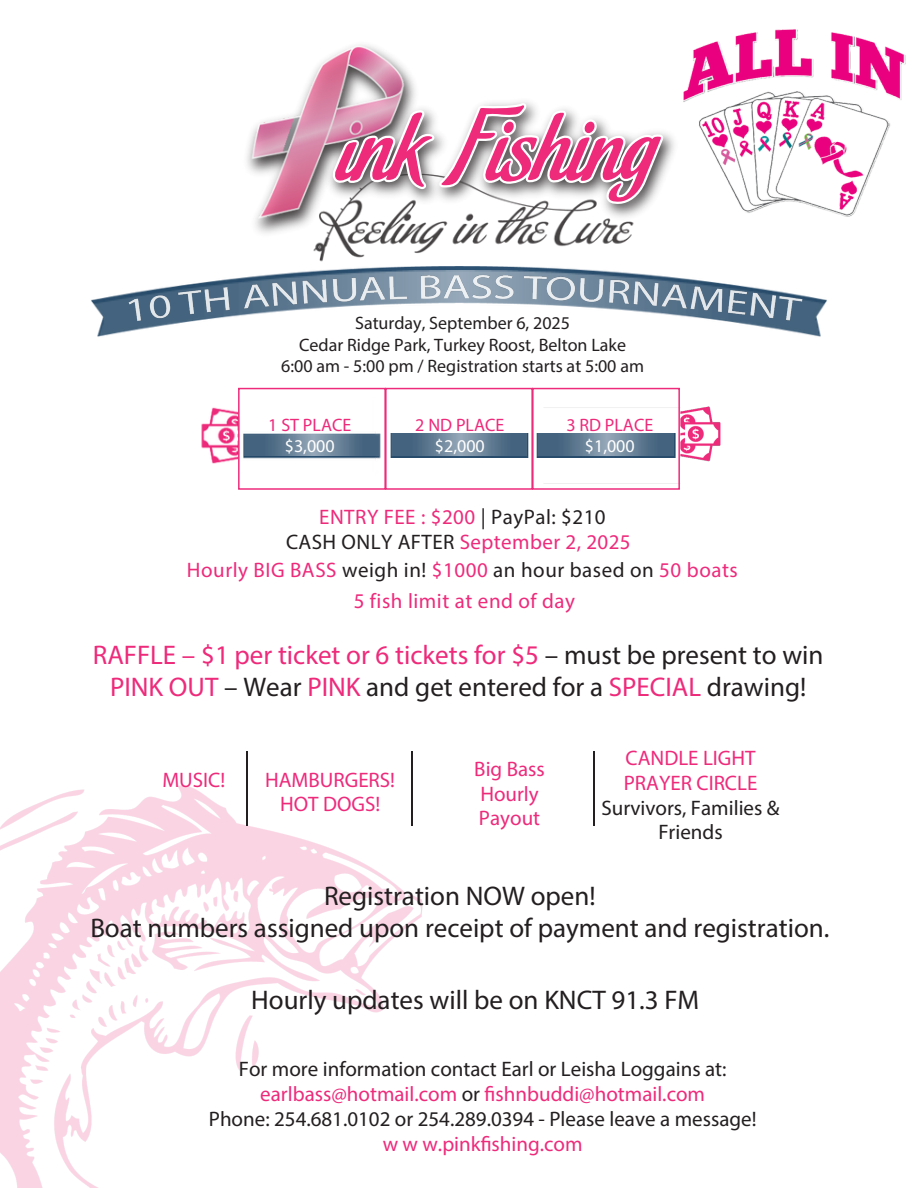
<style>
.page{position:relative;width:918px;height:1188px;background:#fff}
.page>*{position:absolute;margin:0;border:0;box-sizing:border-box;transform-origin:0 0}
.t1{font:27px/31.5px "Myriad Pro";color:#231f20;text-align:center}
.t2{font:27px/31.5px "Myriad Pro";color:#ee2a7b;text-align:center}
.t3{font:21px/24.8px "Myriad Pro";color:#231f20;text-align:center}
.t4{font:21px "Myriad Pro";letter-spacing:.025em;color:#ee2a7b}
.t5{font:21px/24.8px "Myriad Pro";color:#ee2a7b;text-align:center}
.t6{font:18px/21.3px "Myriad Pro";color:#231f20;text-align:center}
.t7{font:18px/21.3px "Myriad Pro";color:#ee2a7b;text-align:center}
.s1{color:#fff}
.s2{color:#231f20}
.s3{color:#ee2a7b}
</style>
<div class="page">
<img style="left:0;top:779px;width:423px;height:409px">
<img style="left:683px;top:29px;width:223px;height:188px">
<img style="left:201px;top:407px;width:37px;height:57px">
<hr style="left:246px;top:751px;width:1px;height:75px;background:#231f20">
<hr style="left:412px;top:751px;width:1px;height:75px;background:#231f20">
<hr style="left:593px;top:751px;width:2px;height:75px;background:#231f20">
<img style="left:680px;top:406px;width:41px;height:56px">
<svg style="left:238px;top:388px;width:442px;height:102px"></svg>
<img style="left:93px;top:294px;width:732px;height:42px">
<img style="left:122px;top:269px;width:687px;height:59px">
<img style="left:247px;top:45px;width:385px;height:224px">
<img style="left:320px;top:92px;width:364px;height:134px">
<svg style="left:327px;top:96px;width:338px;height:110px"></svg>
<h3 class="t6" style="left:281px;top:314px;width:364px">Saturday, September 6, 2025<br>Cedar Ridge Park, Turkey Roost, Belton Lake<br>6:00 am - 5:00 pm / Registration starts at 5:00 am</h3>
<p class="t7" style="left:268px;top:415px;width:85px">1 ST PLACE <span class="s1">$3,000</span></p>
<h3 class="t7" style="left:415px;top:415px;width:91px">2 ND PLACE <span class="s1">$2,000</span></h3>
<h3 class="t7" style="left:566px;top:415px;width:88px">3 RD PLACE <span class="s1">$1,000</span></h3>
<p class="t4" style="left:319px;top:508px;width:288px">ENTRY FEE : $200 <span class="s2">| PayPal: $210</span></p>
<h4 class="t4" style="left:286px;top:534px;width:346px"><span class="s2">CASH ONLY AFTER</span> September 2, 2025</h4>
<p class="t4" style="left:187px;top:562px;width:552px">Hourly BIG BASS <span class="s2">weigh in!</span> $1000 <span class="s2">an hour based on</span> 50 boats</p>
<h3 class="t4" style="left:354px;top:592px;width:223px">5 fish limit at end of day</h3>
<p class="t2" style="left:93px;top:642px;width:732px">RAFFLE – $1 per ticket or 6 tickets for $5 <span class="s2">– must be present to win<br></span>PINK OUT <span class="s2">– Wear</span> PINK <span class="s2">and get entered for a</span> SPECIAL <span class="s2">drawing!</span></p>
<p class="t4" style="left:162px;top:771px;width:64px">MUSIC!</p>
<p class="t5" style="left:265px;top:769px;width:132px">HAMBURGERS!<br>HOT DOGS!</p>
<p class="t5" style="left:474px;top:758px;width:72px;text-align:left">Big Bass<br>Hourly<br>Payout</p>
<p class="t3" style="left:602px;top:747px;width:179px"><span class="s3">CANDLE LIGHT<br>PRAYER CIRCLE<br></span>Survivors, Families &amp;<br>Friends</p>
<p class="t1" style="left:90px;top:883px;width:741px">Registration NOW open!<br>Boat numbers assigned upon receipt of payment and registration.</p>
<p class="t1" style="left:251px;top:986px;width:450px">Hourly updates will be on KNCT 91.3 FM</p>
<p class="t3" style="left:209px;top:1059px;width:549px">For more information contact Earl or Leisha Loggains at: <span class="s3">earlbass@hotmail.com</span> or <span class="s3">fishnbuddi@hotmail.com<br></span>Phone: 254.681.0102 or 254.289.0394 - Please leave a message! <span class="s3">w w w.pinkfishing.com</span></p>
</div>
